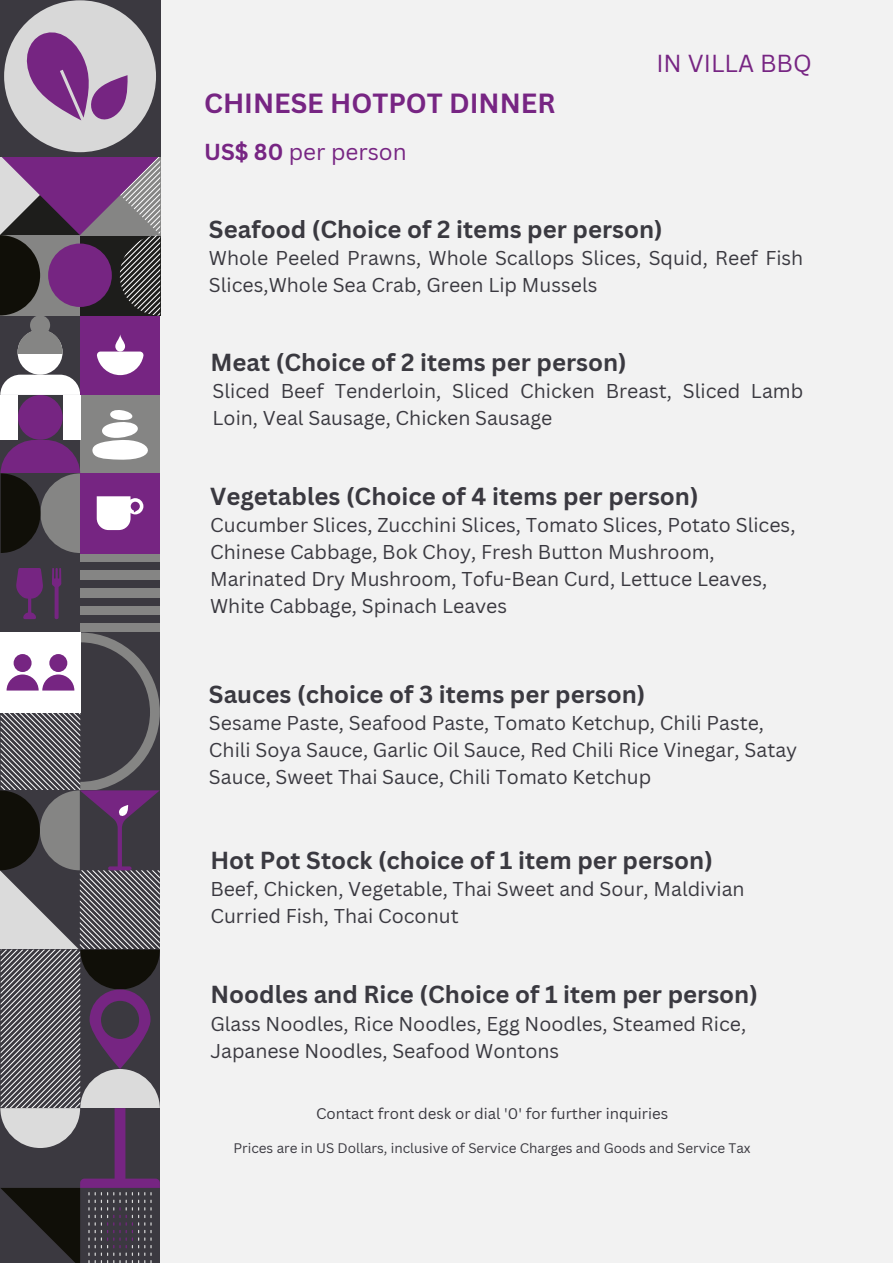
<style>
.page{position:relative;width:893px;height:1264px;background:#fff}
.page>*{position:absolute;margin:0;border:0;box-sizing:border-box;transform-origin:0 0}
.t1{font:700 27px "Canva Sans";color:#772583}
.t2{font:700 24px "Canva Sans";color:#3a3940}
.t3{font:24px "Canva Sans";color:#772583}
.t4{font:22.5px "Canva Sans";color:#772583}
.t5{font:19.5px/27px "Canva Sans";color:#3a3940}
.t6{font:15px "Canva Sans";color:#3a3940}
.t7{font:13.5px "Canva Sans";color:#3a3940}
.s1{font-weight:700}
</style>
<div class="page">
<div style="left:0;top:0;width:892px;height:1262px;background:#f2f2f2"></div>
<div style="left:80px;top:395px;width:80px;height:79px;background:#858584"></div>
<svg style="left:92px;top:410px;width:56px;height:50px"></svg>
<div style="left:18px;top:395px;width:45px;height:45px;background:#762582;border-radius:50%"></div>
<div style="left:0;top:395px;width:17px;height:44px;background:#fff"></div>
<div style="left:63px;top:395px;width:17px;height:44px;background:#fff"></div>
<svg style="left:0;top:144px;width:161px;height:251px;background:#735377"></svg>
<div style="left:1px;top:473px;width:159px;height:159px;background:#3b3940"></div>
<svg style="left:0;top:440px;width:80px;height:113px"></svg>
<svg style="left:52px;top:568px;width:9px;height:51px"></svg>
<svg style="left:16px;top:568px;width:27px;height:51px"></svg>
<div style="left:80px;top:553px;width:80px;height:9px;background:#858584"></div>
<div style="left:80px;top:570px;width:80px;height:9px;background:#858584"></div>
<div style="left:80px;top:588px;width:80px;height:9px;background:#858584"></div>
<div style="left:80px;top:606px;width:80px;height:9px;background:#858584"></div>
<div style="left:80px;top:623px;width:80px;height:9px;background:#858584"></div>
<div style="left:80px;top:473px;width:80px;height:80px;background:#762582"></div>
<svg style="left:97px;top:496px;width:46px;height:34px"></svg>
<svg style="left:0;top:632px;width:160px;height:630px;background:#635d67"></svg>
<div style="left:0;top:0;width:160px;height:157px;background:#3b3940"></div>
<div style="left:4px;top:0;width:152px;height:152px;background:#d8d8d8;border-radius:50%"></div>
<svg style="left:21px;top:28px;width:107px;height:93px"></svg>
<h1 class="t1" style="left:204px;top:84px;width:353px">CHINESE HOTPOT DINNER</h1>
<p class="t4" style="left:204px;top:136px;width:204px"><span class="s1">US$ 80</span> per person</p>
<p class="t3" style="left:656px;top:46px;width:157px">IN VILLA BBQ</p>
<p class="t2" style="left:209px;top:212px;width:455px">Seafood (Choice of 2 items per person)</p>
<p class="t5" style="left:209px;top:244px;width:596px">Whole Peeled Prawns, Whole Scallops Slices, Squid, Reef Fish<br>Slices,Whole Sea Crab, Green Lip Mussels</p>
<p class="t2" style="left:210px;top:346px;width:418px">Meat (Choice of 2 items per person)</p>
<p class="t5" style="left:212px;top:377px;width:592px">Sliced Beef Tenderloin, Sliced Chicken Breast, Sliced Lamb<br>Loin, Veal Sausage, Chicken Sausage</p>
<p class="t2" style="left:210px;top:479px;width:490px">Vegetables (Choice of 4 items per person)</p>
<p class="t5" style="left:210px;top:511px;width:587px">Cucumber Slices, Zucchini Slices, Tomato Slices, Potato Slices, Chinese Cabbage, Bok Choy, Fresh Button Mushroom, Marinated Dry Mushroom, Tofu-Bean Curd, Lettuce Leaves, White Cabbage, Spinach Leaves</p>
<p class="t2" style="left:209px;top:677px;width:438px">Sauces (choice of 3 items per person)</p>
<p class="t5" style="left:209px;top:708px;width:589px">Sesame Paste, Seafood Paste, Tomato Ketchup, Chili Paste,<br>Chili Soya Sauce, Garlic Oil Sauce, Red Chili Rice Vinegar, Satay<br>Sauce, Sweet Thai Sauce, Chili Tomato Ketchup</p>
<p class="t2" style="left:210px;top:843px;width:504px">Hot Pot Stock (choice of 1 item per person)</p>
<p class="t5" style="left:210px;top:874px;width:536px">Beef, Chicken, Vegetable, Thai Sweet and Sour, Maldivian<br>Curried Fish, Thai Coconut</p>
<p class="t2" style="left:210px;top:977px;width:549px">Noodles and Rice (Choice of 1 item per person)</p>
<p class="t5" style="left:210px;top:1009px;width:537px">Glass Noodles, Rice Noodles, Egg Noodles, Steamed Rice,<br>Japanese Noodles, Seafood Wontons</p>
<p class="t6" style="left:316px;top:1103px;width:353px">Contact front desk or dial '0' for further inquiries</p>
<p class="t7" style="left:233px;top:1138px;width:518px">Prices are in US Dollars, inclusive of Service Charges and Goods and Service Tax</p>
</div>
